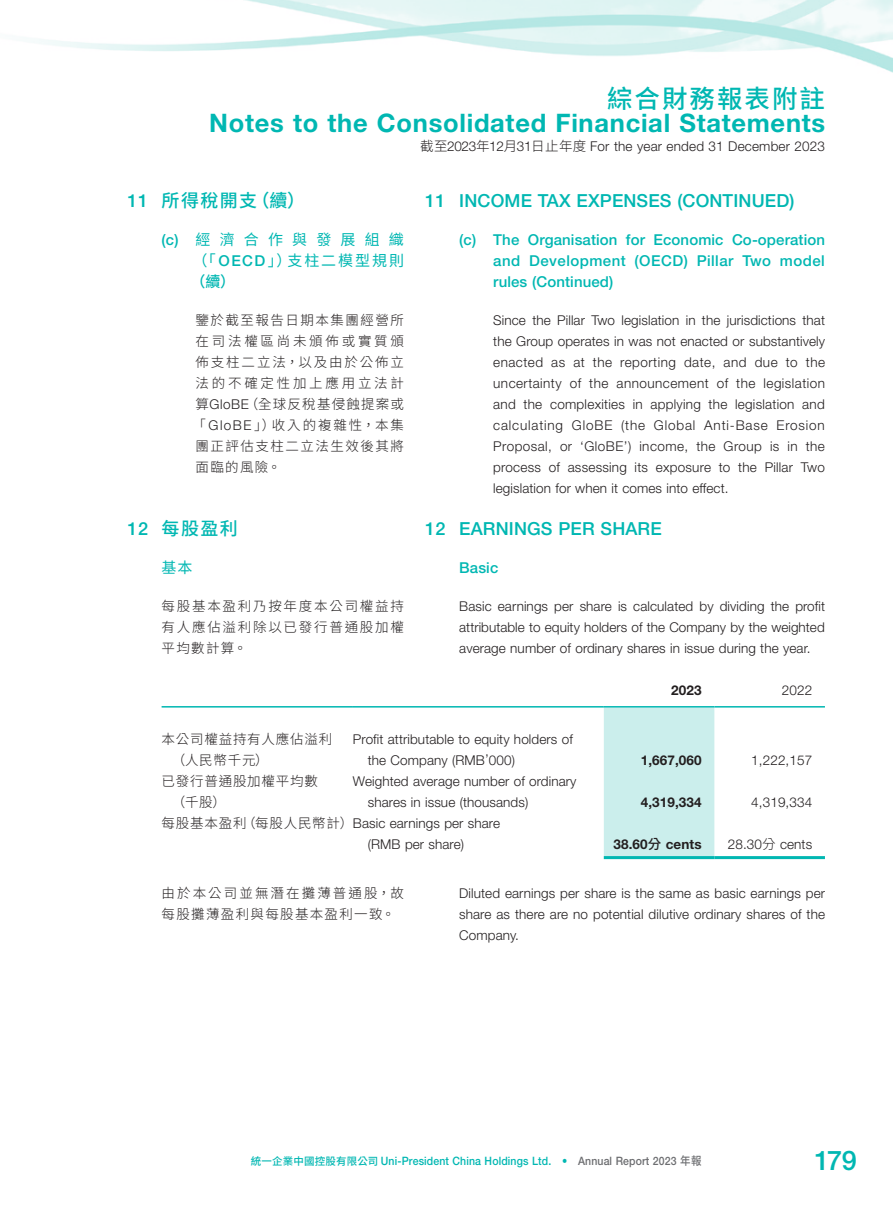
<style>
.page{position:relative;width:893px;height:1212px;background:#fff}
.page>*{position:absolute;margin:0;border:0;box-sizing:border-box;transform-origin:0 0}
.t1{font:500 27px "Helvetica Neue LT Std";color:#00b7b2}
.t2{font:700 25.5px "Helvetica Neue LT Std";letter-spacing:.03em;color:#00b7b2}
.t3{font:500 25.5px "Source Han Sans TC";letter-spacing:.08em;color:#00b7b2}
.Heading_1{font:500 18px "Helvetica Neue LT Std";letter-spacing:.01em;color:#00b7b2}
.C_Heading_1{font:500 18px "Source Han Sans TC";letter-spacing:.08em;color:#00b7b2}
.Heading_2{font:500 15px/21px "Helvetica Neue LT Std";letter-spacing:.03em;color:#00b7b2;text-align:justify}
.C_Heading_2{font:15px/21px "Source Han Sans TC";letter-spacing:.61em;color:#00b7b2;text-align:justify}
.Body_Text{font:300 13.5px/21px "Helvetica Neue LT Std";letter-spacing:.01em;color:#231f20;text-align:justify}
.C_Body_Text{font:300 13.5px/21px "Source Han Sans TC";letter-spacing:.13em;color:#231f20;text-align:justify}
.Body_Text-2{font:300 13.5px/21px "Source Han Sans TC";letter-spacing:.06em;color:#231f20}
.Body_Text-3{font:700 13.5px "Helvetica Neue LT Std";letter-spacing:.01em;color:#231f20}
.C_Body_Text-2{font:300 13.5px/21px "Source Han Sans TC";letter-spacing:.1em;color:#231f20}
.t4{font:500 11.55px "Helvetica Neue LT Std";letter-spacing:.015em;color:#00b7b2;scale:.91 1}
.s1{font-family:"Source Han Sans TC"}
.s2{font-family:"Helvetica Neue LT Std"}
.s3{font-family:"Helvetica Neue LT Std";font-weight:500}
.s4{font-weight:500}
.s5{font-family:"Source Han Sans TC";font-weight:500}
.s6{font-family:"Source Han Sans TC";font-size:10.5px}
.s7{color:#6c6d70}
.s8{font-family:"Source Han Sans TC";color:#6c6d70}
</style>
<div class="page">
<img style="left:39px;top:0;width:854px;height:860px">
<div style="left:604px;top:707px;width:110px;height:149px;background:#cbeeec"></div>
<hr style="left:162px;top:706px;width:191px;height:1px;background:#00b7b2">
<hr style="left:353px;top:706px;width:251px;height:1px;background:#00b7b2">
<hr style="left:604px;top:706px;width:110px;height:1px;background:#00b7b2">
<hr style="left:714px;top:706px;width:111px;height:1px;background:#00b7b2">
<hr style="left:604px;top:856px;width:110px;height:3px;background:#00b7b2">
<hr style="left:714px;top:856px;width:111px;height:3px;background:#00b7b2">
<h2 class="t3" style="left:607px;top:84px;width:219px">綜合財務報表附註</h2>
<h2 class="t2" style="left:209px;top:107px;width:617px">Notes to the Consolidated Financial Statements</h2>
<p class="Body_Text" style="left:420px;top:135px;width:406px"><span class="s1">截至</span>2023<span class="s1">年</span>12<span class="s1">月</span>31<span class="s1">日止年度</span> For the year ended 31 December 2023</p>
<p class="C_Heading_1" style="left:128px;top:190px;width:179px"><span class="s2">11</span> 所得稅開支（續）</p>
<p class="C_Heading_2" style="left:191px;top:230px;width:215px;text-indent:-29px"><span class="s3">(c)</span> 經濟合作與發展組織（「<span class="s3">OECD</span>」）支柱二模型規則<span class="s4">（續）</span></p>
<p class="C_Body_Text" style="left:192px;top:310px;width:213px">鑒於截至報告日期本集團經營所在司法權區尚未頒佈或實質頒佈支柱二立法，以及由於公佈立法的不確定性加上應用立法計算<span class="s2">GloBE</span>（全球反稅基侵蝕提案或「<span class="s2">GloBE</span>」）收入的複雜性，本集團正評估支柱二立法生效後其將面臨的風險。</p>
<p class="Heading_1" style="left:425px;top:190px;width:371px">11 INCOME TAX EXPENSES (CONTINUED)</p>
<p class="Heading_2" style="left:493px;top:229px;width:333px;text-indent:-34px">(c) The Organisation for Economic Co-operation and Development (OECD) Pillar Two model rules (Continued)</p>
<p class="Body_Text" style="left:493px;top:310px;width:333px">Since the Pillar Two legislation in the jurisdictions that the Group operates in was not enacted or substantively enacted as at the reporting date, and due to the uncertainty of the announcement of the legislation and the complexities in applying the legislation and calculating GloBE (the Global Anti-Base Erosion Proposal, or ‘GloBE’) income, the Group is in the process of assessing its exposure to the Pillar Two legislation for when it comes into effect.</p>
<p class="Heading_1" style="left:425px;top:518px;width:238px">12 EARNINGS PER SHARE</p>
<p class="Heading_2" style="left:459px;top:557px;width:41px">Basic</p>
<p class="Body_Text" style="left:459px;top:596px;width:367px">Basic earnings per share is calculated by dividing the profit attributable to equity holders of the Company by the weighted average number of ordinary shares in issue during the year.</p>
<p class="Body_Text-3" style="left:671px;top:682px;width:32px">2023</p>
<p class="Body_Text" style="left:782px;top:680px;width:32px">2022</p>
<p class="C_Heading_1" style="left:128px;top:518px;width:112px"><span class="s2">12</span> 每股盈利</p>
<p class="C_Heading_2" style="left:162px;top:558px;width:32px">基本</p>
<p class="C_Body_Text" style="left:162px;top:596px;width:244px">每股基本盈利乃按年度本公司權益持有人應佔溢利除以已發行普通股加權平均數計算。</p>
<p class="Body_Text-2" style="left:172px;top:729px;width:162px;text-indent:-10px">本公司權益持有人應佔溢利（人民幣千元）</p>
<p class="Body_Text" style="left:368px;top:728px;width:207px;text-indent:-15px">Profit attributable to equity holders of the Company (RMB’000)</p>
<p class="Body_Text-2" style="left:172px;top:771px;width:148px;text-indent:-10px">已發行普通股加權平均數（千股）</p>
<p class="Body_Text" style="left:368px;top:770px;width:210px;text-indent:-15px">Weighted average number of ordinary shares in issue (thousands)</p>
<p class="Body_Text-3" style="left:641px;top:752px;width:62px">1,667,060</p>
<p class="Body_Text" style="left:751px;top:749px;width:62px">1,222,157</p>
<p class="Body_Text-3" style="left:641px;top:794px;width:62px">4,319,334</p>
<p class="Body_Text" style="left:751px;top:791px;width:62px">4,319,334</p>
<p class="Body_Text" style="left:162px;top:812px;width:340px"><span class="s1">每股基本盈利（每股人民幣計）</span>Basic earnings per share</p>
<p class="Body_Text" style="left:368px;top:833px;width:98px">(RMB per share)</p>
<p class="Body_Text-3" style="left:614px;top:836px;width:90px">38.60<span class="s5">分</span> cents</p>
<p class="Body_Text" style="left:728px;top:833px;width:86px">28.30<span class="s1">分</span> cents</p>
<p class="Body_Text" style="left:459px;top:882px;width:367px">Diluted earnings per share is the same as basic earnings per share as there are no potential dilutive ordinary shares of the Company.</p>
<p class="C_Body_Text-2" style="left:162px;top:883px;width:244px">由於本公司並無潛在攤薄普通股，故每股攤薄盈利與每股基本盈利一致。</p>
<p class="t4" style="left:251px;top:1154px;width:497px"><span class="s6">統一企業中國控股有限公司</span> Uni-President China Holdings Ltd. • <span class="s7">Annual Report 2023</span> <span class="s8">年報</span></p>
<h1 class="t1" style="left:814px;top:1144px;width:44px">179</h1>
</div>
